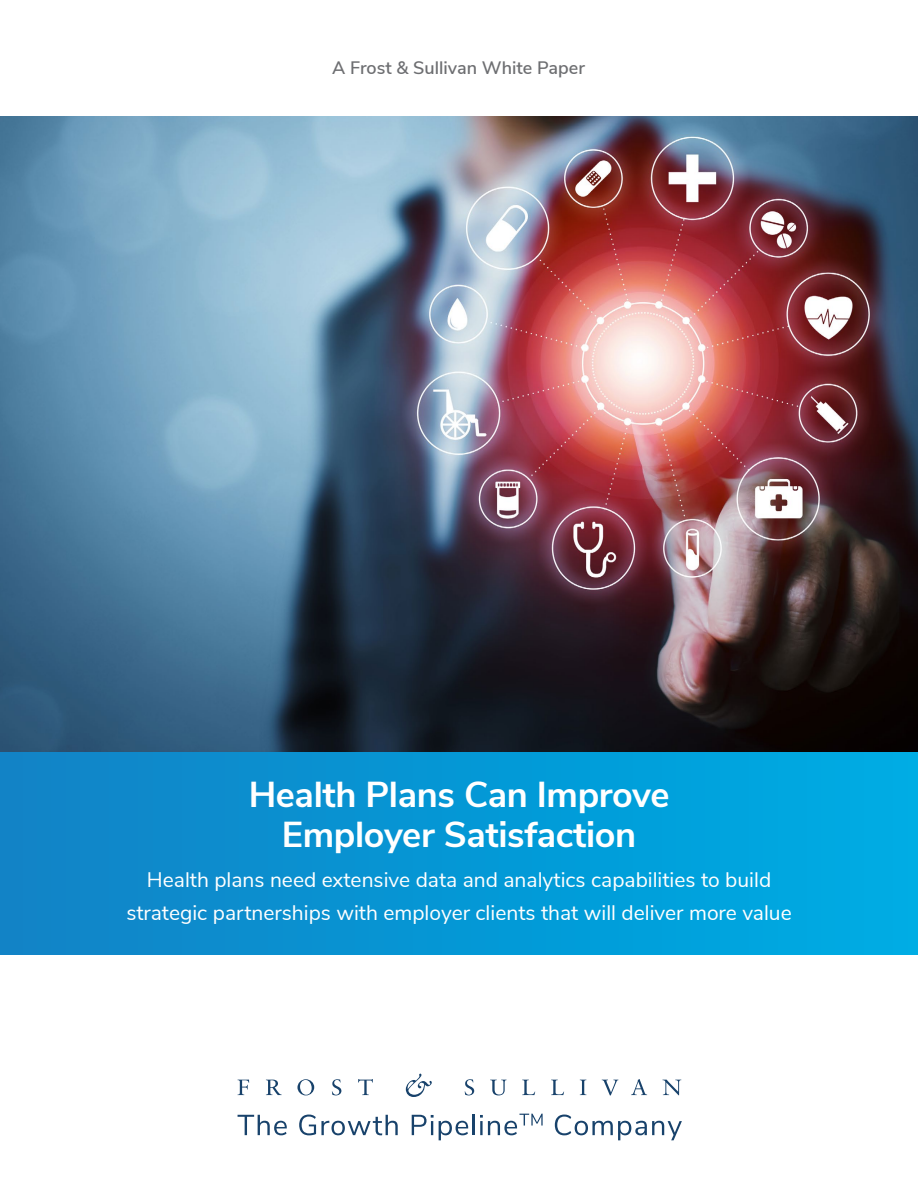
<style>
.page{position:relative;width:918px;height:1188px;background:#fff}
.page>*{position:absolute;margin:0;border:0;box-sizing:border-box;transform-origin:0 0}
.t1{font:700 36px/40.5px "Nunito Sans";letter-spacing:-.01em;color:#fff;text-align:center}
.t2{font:21px/33px "Nunito Sans";color:#fff;text-align:center}
.t3{font:600 18px "Nunito Sans";color:#6d6e71}
</style>
<div class="page">
<svg style="left:238px;top:1080px;width:11px;height:15px"></svg>
<svg style="left:266px;top:1080px;width:16px;height:15px"></svg>
<svg style="left:297px;top:1079px;width:17px;height:16px"></svg>
<svg style="left:332px;top:1079px;width:9px;height:16px"></svg>
<svg style="left:358px;top:1079px;width:15px;height:16px"></svg>
<svg style="left:465px;top:1079px;width:9px;height:16px"></svg>
<svg style="left:490px;top:1080px;width:17px;height:15px"></svg>
<svg style="left:522px;top:1080px;width:13px;height:15px"></svg>
<svg style="left:551px;top:1080px;width:13px;height:15px"></svg>
<svg style="left:580px;top:1080px;width:6px;height:15px"></svg>
<svg style="left:602px;top:1080px;width:16px;height:15px"></svg>
<svg style="left:631px;top:1079px;width:16px;height:16px"></svg>
<svg style="left:663px;top:1080px;width:18px;height:15px"></svg>
<svg style="left:406px;top:1074px;width:26px;height:23px"></svg>
<svg style="left:238px;top:1115px;width:49px;height:20px"></svg>
<svg style="left:299px;top:1115px;width:99px;height:20px"></svg>
<svg style="left:412px;top:1115px;width:56px;height:25px"></svg>
<hr style="left:473px;top:1115px;width:2px;height:20px;background:#18426b">
<svg style="left:480px;top:1114px;width:63px;height:21px"></svg>
<svg style="left:555px;top:1115px;width:127px;height:25px"></svg>
<img style="left:0;top:117px;width:918px;height:635px">
<div style="left:0;top:752px;width:918px;height:203px;background:linear-gradient(to right,#1182c6,#00ade4)"></div>
<p class="t3" style="left:332px;top:54px;width:254px">A Frost &amp; Sullivan White Paper</p>
<h1 class="t1" style="left:249px;top:772px;width:422px">Health Plans Can Improve<br>Employer Satisfaction</h1>
<p class="t2" style="left:126px;top:862px;width:667px">Health plans need extensive data and analytics capabilities to build strategic partnerships with employer clients that will deliver more value</p>
</div>
